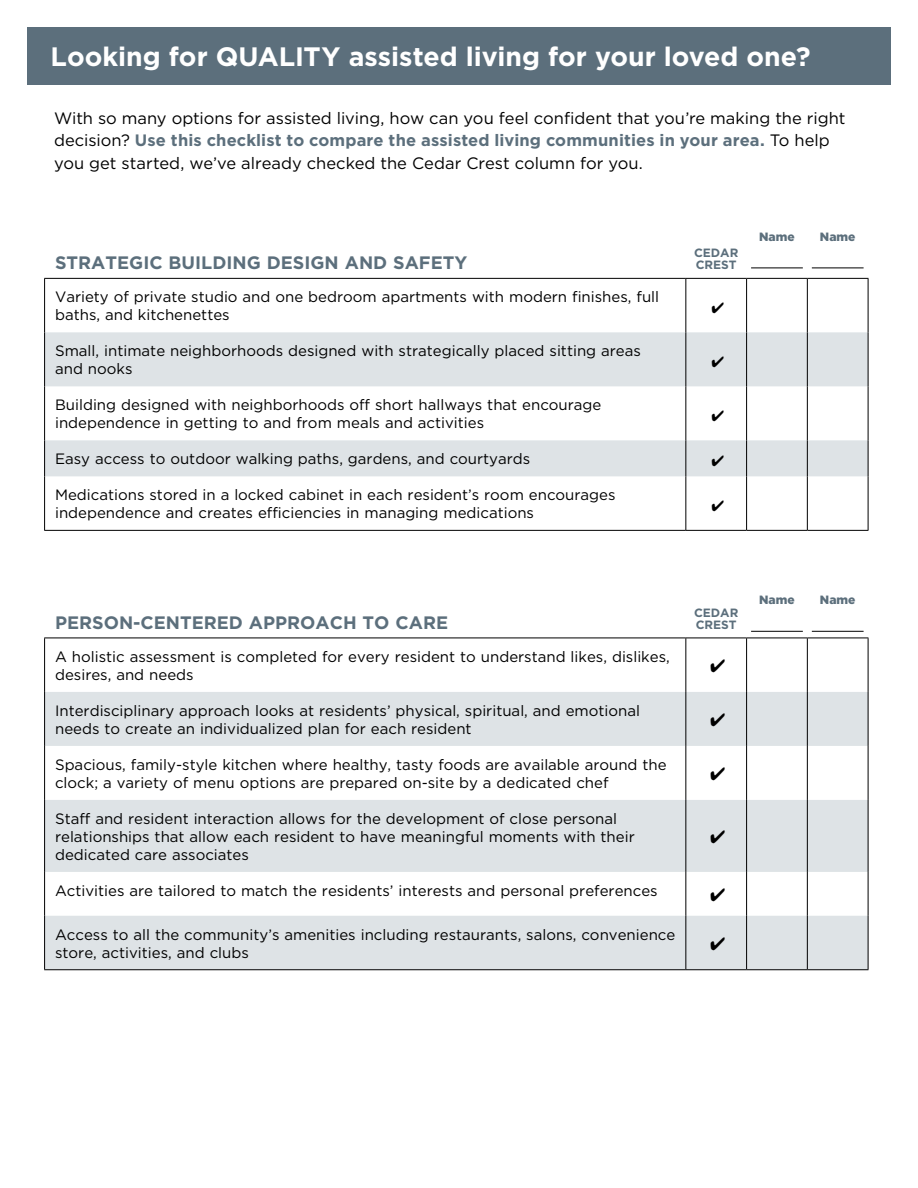
<style>
.page{position:relative;width:918px;height:1188px;background:#fff}
.page>*{position:absolute;margin:0;border:0;box-sizing:border-box;transform-origin:0 0}
.t1{font:700 26.7px "Gotham";color:#fff}
.t2{font:700 18px "Gotham";color:#5c6f7c}
.t3{font:16.5px/22.5px "Gotham";color:#000}
.t4{font:15px/18px "Gotham";color:#000}
.t5{font:700 12px/12px "Gotham";color:#5c6f7c}
.t6{font:900 12px "Gotham";color:#5c6f7c}
.s1{font-weight:700;color:#5c6f7c}
</style>
<div class="page">
<div style="left:27px;top:27px;width:864px;height:57px;background:#5c6f7c"></div>
<svg style="left:45px;top:332px;width:823px;height:144px;fill:#dee3e6"></svg>
<hr style="left:807px;top:279px;width:1px;height:53px;background:#000">
<hr style="left:807px;top:332px;width:1px;height:54px;background:#000">
<hr style="left:807px;top:386px;width:1px;height:54px;background:#000">
<hr style="left:807px;top:440px;width:1px;height:36px;background:#000">
<hr style="left:685px;top:279px;width:1px;height:53px;background:#000">
<hr style="left:746px;top:279px;width:1px;height:53px;background:#000">
<hr style="left:685px;top:332px;width:1px;height:54px;background:#000">
<hr style="left:746px;top:332px;width:1px;height:54px;background:#000">
<hr style="left:685px;top:386px;width:1px;height:54px;background:#000">
<hr style="left:746px;top:386px;width:1px;height:54px;background:#000">
<hr style="left:685px;top:440px;width:1px;height:36px;background:#000">
<hr style="left:746px;top:440px;width:1px;height:36px;background:#000">
<hr style="left:44px;top:279px;width:1px;height:53px;background:#000">
<hr style="left:868px;top:279px;width:1px;height:53px;background:#000">
<hr style="left:44px;top:332px;width:1px;height:54px;background:#000">
<hr style="left:868px;top:332px;width:1px;height:54px;background:#000">
<hr style="left:44px;top:386px;width:1px;height:54px;background:#000">
<hr style="left:868px;top:386px;width:1px;height:54px;background:#000">
<hr style="left:44px;top:440px;width:1px;height:36px;background:#000">
<hr style="left:868px;top:440px;width:1px;height:36px;background:#000">
<hr style="left:44px;top:476px;width:1px;height:54px;background:#000">
<hr style="left:685px;top:476px;width:1px;height:54px;background:#000">
<hr style="left:746px;top:476px;width:1px;height:54px;background:#000">
<hr style="left:807px;top:476px;width:1px;height:54px;background:#000">
<hr style="left:868px;top:476px;width:1px;height:54px;background:#000">
<hr style="left:44px;top:530px;width:642px;height:1px;background:#000">
<hr style="left:686px;top:530px;width:61px;height:1px;background:#000">
<hr style="left:747px;top:530px;width:60px;height:1px;background:#000">
<hr style="left:807px;top:530px;width:61px;height:1px;background:#000">
<hr style="left:44px;top:278px;width:642px;height:1px;background:#000">
<hr style="left:686px;top:278px;width:61px;height:1px;background:#000">
<hr style="left:747px;top:278px;width:60px;height:1px;background:#000">
<hr style="left:807px;top:278px;width:61px;height:1px;background:#000">
<hr style="left:751px;top:268px;width:52px;height:1px;background:#000">
<hr style="left:812px;top:268px;width:52px;height:1px;background:#000">
<svg style="left:45px;top:692px;width:823px;height:277px;fill:#dee3e6"></svg>
<hr style="left:807px;top:638px;width:1px;height:54px;background:#000">
<hr style="left:807px;top:692px;width:1px;height:54px;background:#000">
<hr style="left:807px;top:746px;width:1px;height:54px;background:#000">
<hr style="left:807px;top:800px;width:1px;height:72px;background:#000">
<hr style="left:807px;top:872px;width:1px;height:44px;background:#000">
<hr style="left:807px;top:916px;width:1px;height:53px;background:#000">
<hr style="left:685px;top:638px;width:1px;height:54px;background:#000">
<hr style="left:746px;top:638px;width:1px;height:54px;background:#000">
<hr style="left:685px;top:692px;width:1px;height:54px;background:#000">
<hr style="left:746px;top:692px;width:1px;height:54px;background:#000">
<hr style="left:685px;top:746px;width:1px;height:54px;background:#000">
<hr style="left:746px;top:746px;width:1px;height:54px;background:#000">
<hr style="left:685px;top:800px;width:1px;height:72px;background:#000">
<hr style="left:746px;top:800px;width:1px;height:72px;background:#000">
<hr style="left:685px;top:872px;width:1px;height:44px;background:#000">
<hr style="left:746px;top:872px;width:1px;height:44px;background:#000">
<hr style="left:685px;top:916px;width:1px;height:53px;background:#000">
<hr style="left:746px;top:916px;width:1px;height:53px;background:#000">
<hr style="left:44px;top:638px;width:1px;height:54px;background:#000">
<hr style="left:868px;top:638px;width:1px;height:54px;background:#000">
<hr style="left:44px;top:692px;width:1px;height:54px;background:#000">
<hr style="left:868px;top:692px;width:1px;height:54px;background:#000">
<hr style="left:44px;top:746px;width:1px;height:54px;background:#000">
<hr style="left:868px;top:746px;width:1px;height:54px;background:#000">
<hr style="left:44px;top:800px;width:1px;height:72px;background:#000">
<hr style="left:868px;top:800px;width:1px;height:72px;background:#000">
<hr style="left:44px;top:872px;width:1px;height:44px;background:#000">
<hr style="left:868px;top:872px;width:1px;height:44px;background:#000">
<hr style="left:44px;top:916px;width:1px;height:53px;background:#000">
<hr style="left:868px;top:916px;width:1px;height:53px;background:#000">
<hr style="left:44px;top:969px;width:642px;height:1px;background:#000">
<hr style="left:686px;top:969px;width:61px;height:1px;background:#000">
<hr style="left:747px;top:969px;width:60px;height:1px;background:#000">
<hr style="left:807px;top:969px;width:61px;height:1px;background:#000">
<hr style="left:44px;top:638px;width:642px;height:1px;background:#000">
<hr style="left:686px;top:638px;width:61px;height:1px;background:#000">
<hr style="left:747px;top:638px;width:60px;height:1px;background:#000">
<hr style="left:807px;top:638px;width:61px;height:1px;background:#000">
<hr style="left:751px;top:631px;width:52px;height:1px;background:#000">
<hr style="left:812px;top:631px;width:52px;height:1px;background:#000">
<svg style="left:712px;top:356px;width:12px;height:11px"></svg>
<svg style="left:712px;top:410px;width:12px;height:11px"></svg>
<svg style="left:712px;top:455px;width:12px;height:11px"></svg>
<svg style="left:711px;top:713px;width:14px;height:13px"></svg>
<svg style="left:711px;top:767px;width:14px;height:13px"></svg>
<svg style="left:711px;top:830px;width:14px;height:13px"></svg>
<svg style="left:711px;top:888px;width:14px;height:13px"></svg>
<svg style="left:711px;top:937px;width:14px;height:13px"></svg>
<h1 class="t1" style="left:51px;top:38px;width:761px">Looking for QUALITY assisted living for your loved one?</h1>
<p class="t3" style="left:54px;top:106px;width:793px">With so many options for assisted living, how can you feel confident that you’re making the right decision? <span class="s1">Use this checklist to compare the assisted living communities in your area.</span> To help you get started, we’ve already checked the Cedar Crest column for you.</p>
<p class="t2" style="left:55px;top:251px;width:414px">STRATEGIC BUILDING DESIGN AND SAFETY</p>
<p class="t5" style="left:694px;top:247px;width:46px">CEDAR<br>CREST</p>
<p class="t4" style="left:55px;top:288px;width:606px">Variety of private studio and one bedroom apartments with modern finishes, full baths, and kitchenettes</p>
<p class="t4" style="left:55px;top:342px;width:587px">Small, intimate neighborhoods designed with strategically placed sitting areas and nooks</p>
<p class="t4" style="left:55px;top:396px;width:548px">Building designed with neighborhoods off short hallways that encourage independence in getting to and from meals and activities</p>
<p class="t4" style="left:55px;top:450px;width:477px">Easy access to outdoor walking paths, gardens, and courtyards</p>
<p class="t4" style="left:55px;top:486px;width:562px">Medications stored in a locked cabinet in each resident’s room encourages independence and creates efficiencies in managing medications</p>
<p class="t6" style="left:759px;top:228px;width:37px">Name</p>
<p class="t6" style="left:820px;top:228px;width:37px">Name</p>
<p class="t2" style="left:55px;top:611px;width:395px">PERSON-CENTERED APPROACH TO CARE</p>
<p class="t5" style="left:694px;top:607px;width:46px">CEDAR<br>CREST</p>
<p class="t4" style="left:55px;top:647px;width:616px">A holistic assessment is completed for every resident to understand likes, dislikes, desires, and needs</p>
<p class="t4" style="left:55px;top:701px;width:587px">Interdisciplinary approach looks at residents’ physical, spiritual, and emotional needs to create an individualized plan for each resident</p>
<p class="t4" style="left:55px;top:755px;width:613px">Spacious, family-style kitchen where healthy, tasty foods are available around the clock; a variety of menu options are prepared on-site by a dedicated chef</p>
<p class="t4" style="left:55px;top:809px;width:581px">Staff and resident interaction allows for the development of close personal relationships that allow each resident to have meaningful moments with their dedicated care associates</p>
<p class="t4" style="left:55px;top:881px;width:604px">Activities are tailored to match the residents’ interests and personal preferences</p>
<p class="t4" style="left:55px;top:925px;width:622px">Access to all the community’s amenities including restaurants, salons, convenience store, activities, and clubs</p>
<p class="t6" style="left:759px;top:592px;width:37px">Name</p>
<p class="t6" style="left:820px;top:592px;width:37px">Name</p>
</div>
